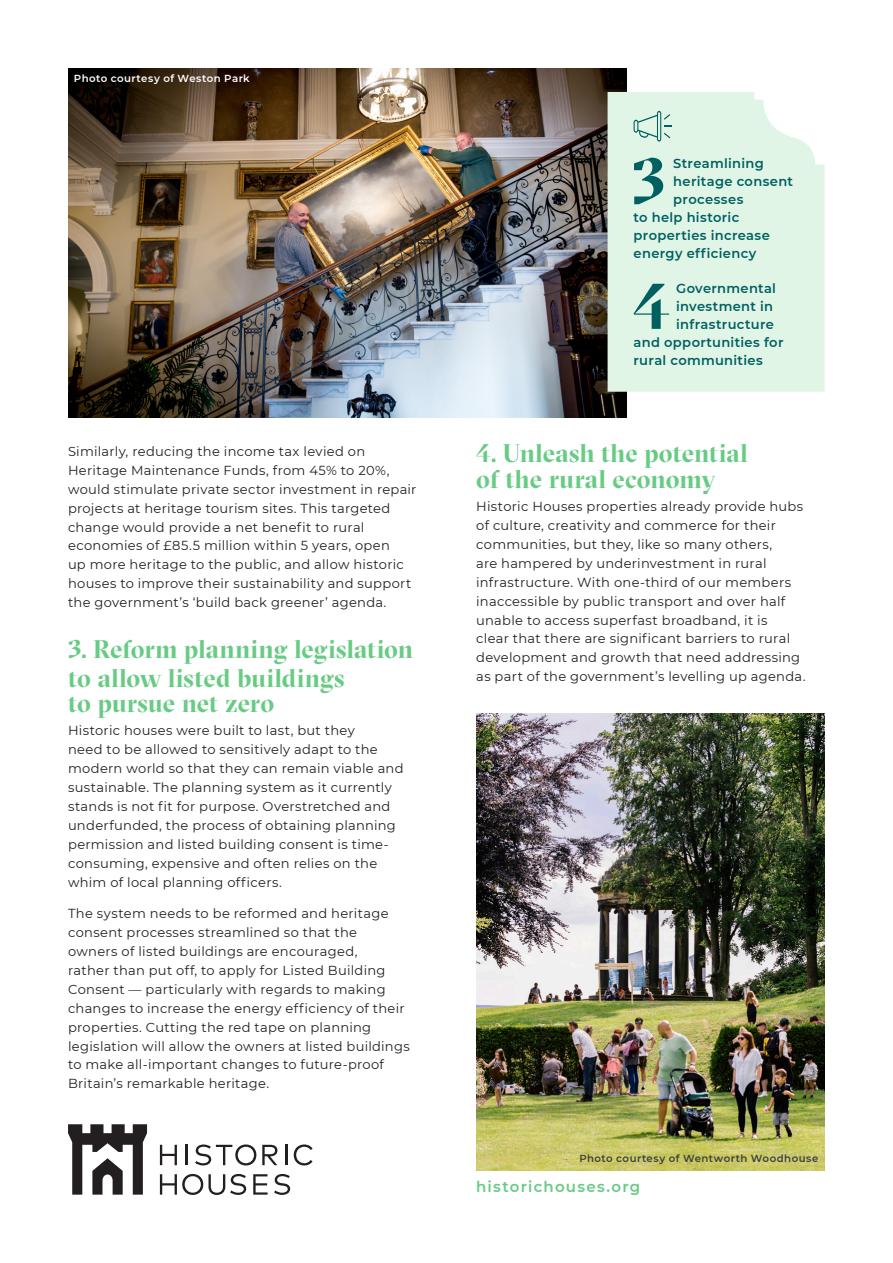
<style>
.page{position:relative;width:893px;height:1263px;background:#fff}
.page>*{position:absolute;margin:0;border:0;box-sizing:border-box;transform-origin:0 0}
.t1{font:700 64.5px "GT Sectra Display";color:#006060}
.t2{font:700 25.5px/28.5px "GT Sectra Display";letter-spacing:.005em;color:#68cb84}
.t3{font:600 15px "Montserrat";letter-spacing:.08em;color:#68cb84}
.t4{font:13.05px/18.9px "Montserrat";letter-spacing:.02em;color:#231f20}
.t5{font:600 13.05px "Montserrat";letter-spacing:.025em;color:#006060}
.t6{font:600 10.2px "Montserrat";letter-spacing:.045em;color:#3e3e3f}
.t7{font:600 10.2px "Montserrat";letter-spacing:.045em;color:#fff}
</style>
<div class="page">
<img style="left:476px;top:713px;width:349px;height:457px">
<img style="left:68px;top:68px;width:558px;height:349px">
<div style="left:608px;top:92px;width:217px;height:300px;background:#e1f5e7"></div>
<svg style="left:634px;top:111px;width:38px;height:31px"></svg>
<svg style="left:68px;top:1124px;width:79px;height:70px"></svg>
<svg style="left:160px;top:1145px;width:17px;height:20px"></svg>
<hr style="left:185px;top:1145px;width:2px;height:20px;background:#231f20">
<svg style="left:195px;top:1144px;width:61px;height:21px"></svg>
<svg style="left:262px;top:1145px;width:15px;height:20px"></svg>
<hr style="left:285px;top:1145px;width:2px;height:20px;background:#231f20">
<svg style="left:294px;top:1144px;width:19px;height:21px"></svg>
<svg style="left:160px;top:1174px;width:86px;height:21px"></svg>
<svg style="left:253px;top:1174px;width:15px;height:20px"></svg>
<svg style="left:274px;top:1174px;width:16px;height:21px"></svg>
<p class="t7" style="left:74px;top:71px;width:177px">Photo courtesy of Weston Park</p>
<p class="t4" style="left:68px;top:441px;width:350px">Similarly, reducing the income tax levied on Heritage Maintenance Funds, from 45% to 20%, would stimulate private sector investment in repair projects at heritage tourism sites. This targeted change would provide a net benefit to rural economies of £85.5 million within 5 years, open<br>up more heritage to the public, and allow historic houses to improve their sustainability and support the government’s ‘build back greener’ agenda.</p>
<h2 class="t2" style="left:68px;top:634px;width:347px">3. Reform planning legislation to allow listed buildings</h2>
<h2 class="t2" style="left:68px;top:688px;width:208px">to pursue net zero</h2>
<p class="t4" style="left:68px;top:721px;width:337px">Historic houses were built to last, but they<br>need to be allowed to sensitively adapt to the modern world so that they can remain viable and sustainable. The planning system as it currently stands is not fit for purpose. Overstretched and underfunded, the process of obtaining planning permission and listed building consent is time&shy;consuming, expensive and often relies on the whim of local planning officers.</p>
<p class="t4" style="left:68px;top:904px;width:343px">The system needs to be reformed and heritage consent processes streamlined so that the owners of listed buildings are encouraged,<br>rather than put off, to apply for Listed Building Consent — particularly with regards to making changes to increase the energy efficiency of their properties. Cutting the red tape on planning legislation will allow the owners at listed buildings to make all-important changes to future-proof Britain’s remarkable heritage.</p>
<h1 class="t1" style="left:632px;top:140px;width:37px">3</h1>
<p class="t5" style="left:673px;top:154px;width:92px">Streamlining</p>
<p class="t5" style="left:673px;top:172px;width:121px">heritage consent</p>
<p class="t5" style="left:673px;top:190px;width:72px">processes</p>
<p class="t5" style="left:634px;top:208px;width:107px">to help historic</p>
<p class="t5" style="left:634px;top:226px;width:138px">properties increase</p>
<p class="t5" style="left:634px;top:244px;width:124px">energy efficiency</p>
<h1 class="t1" style="left:633px;top:265px;width:39px">4</h1>
<p class="t5" style="left:676px;top:279px;width:101px">Governmental</p>
<p class="t5" style="left:676px;top:297px;width:98px">investment in</p>
<p class="t5" style="left:676px;top:315px;width:99px">infrastructure</p>
<p class="t5" style="left:634px;top:333px;width:151px">and opportunities for</p>
<p class="t5" style="left:634px;top:351px;width:131px">rural communities</p>
<h2 class="t2" style="left:476px;top:440px;width:273px;line-height:25.5px">4. Unleash the potential of the rural economy</h2>
<p class="t4" style="left:476px;top:496px;width:331px">Historic Houses properties already provide hubs of culture, creativity and commerce for their communities, but they, like so many others,<br>are hampered by underinvestment in rural infrastructure. With one-third of our members inaccessible by public transport and over half unable to access superfast broadband, it is<br>clear that there are significant barriers to rural development and growth that need addressing as part of the government’s levelling up agenda.</p>
<p class="t6" style="left:579px;top:1151px;width:241px">Photo courtesy of Wentworth Woodhouse</p>
<p class="t3" style="left:476px;top:1176px;width:166px">historichouses.org</p>
</div>
